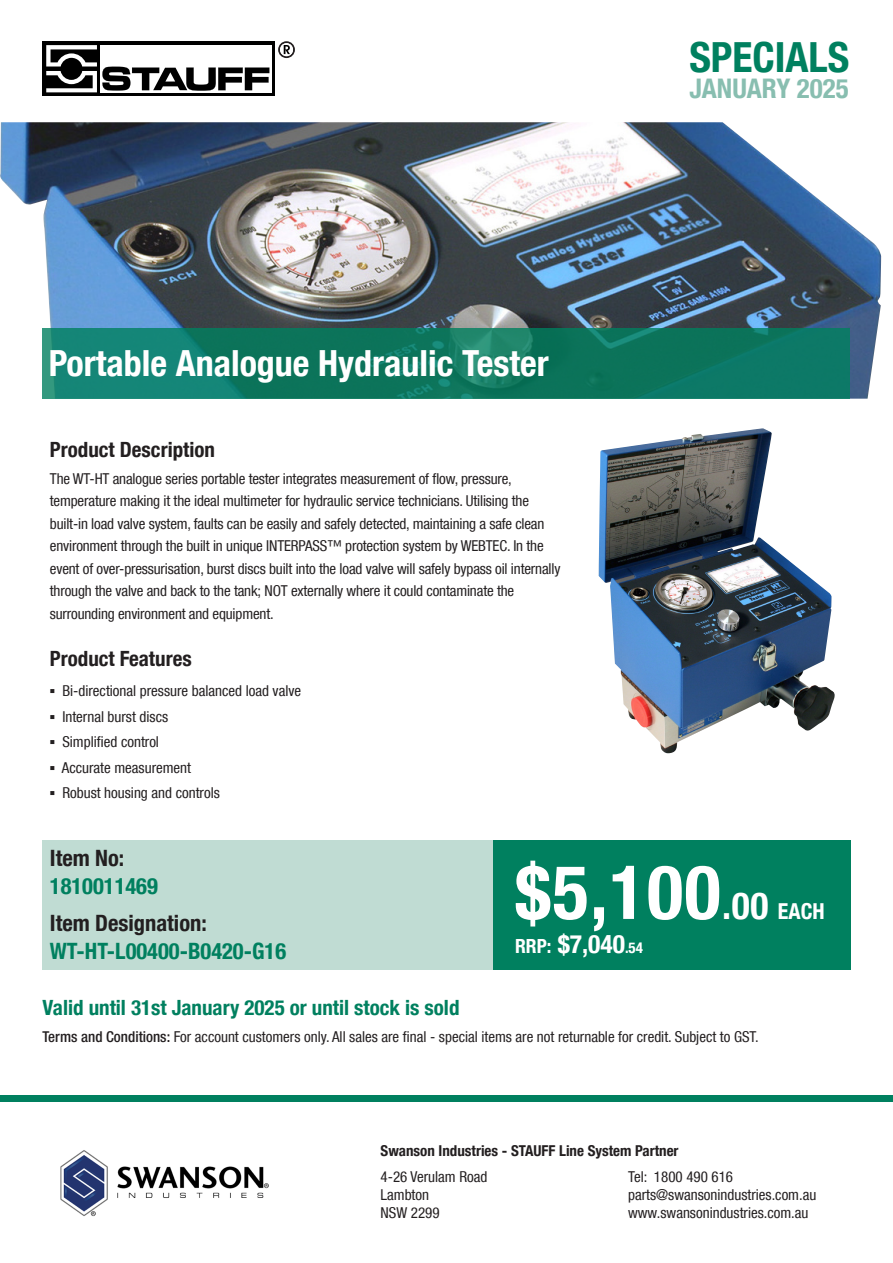
<style>
.page{position:relative;width:893px;height:1263px;background:#fff}
.page>*{position:absolute;margin:0;border:0;box-sizing:border-box;transform-origin:0 0}
.t1{font:700 condensed 75px "Helvetica Neue LT Com";color:#fff}
.t2{font:700 condensed 41.55px "Helvetica Neue LT Com";color:#00805f}
.t3{font:700 condensed 36px "Helvetica Neue LT Com";color:#fff}
.t4{font:700 condensed 27px "Helvetica Neue LT Com";color:#88beb0}
.t5{font:700 condensed 25.5px "Helvetica Neue LT Com";color:#fff}
.t6{font:700 condensed 22.5px "Helvetica Neue LT Com";color:#00805f}
.t7{font:700 condensed 22.5px "Helvetica Neue LT Com";color:#231f20}
.t8{font:700 condensed 21.9px "Helvetica Neue LT Com";color:#fff}
.t9{font:700 condensed 21px "Helvetica Neue LT Com";color:#00805f}
.t10{font:700 condensed 21px "Helvetica Neue LT Com";color:#231f20}
.t11{font:condensed 15px/22.5px "Helvetica Neue LT Com";letter-spacing:-.01em;color:#231f20}
.t12{font:700 condensed 15px "Helvetica Neue LT Com";color:#231f20}
.s1{font-family:"Arial";font-weight:700;font-stretch:normal}
.s2{font-size:37.5px}
.s3{font-size:19.5px}
.s4{font-size:15px}
.s5{font-weight:500}
</style>
<div class="page">
<div style="left:0;top:1095px;width:893px;height:7px;background:#00805f"></div>
<img style="left:60px;top:1150px;width:209px;height:67px">
<img style="left:598px;top:428px;width:237px;height:325px">
<svg style="left:278px;top:41px;width:17px;height:17px"></svg>
<svg style="left:42px;top:42px;width:233px;height:54px;background:#282828"></svg>
<svg style="left:46px;top:45px;width:223px;height:47px"></svg>
<img style="left:0;top:122px;width:881px;height:277px">
<svg style="left:42px;top:328px;width:807px;height:71px;background:#0f7a64"></svg>
<div style="left:42px;top:840px;width:481px;height:129px;background:#c0dcd3"></div>
<div style="left:493px;top:840px;width:358px;height:129px;background:#00805f"></div>
<h3 class="t3" style="left:49px;top:342px;width:502px">Portable Analogue Hydraulic Tester</h3>
<h3 class="t10" style="left:50px;top:437px;width:167px">Product Description</h3>
<p class="t11" style="left:50px;top:467px;width:512px">The WT-HT analogue series portable tester integrates measurement of flow, pressure, temperature making it the ideal multimeter for hydraulic service technicians. Utilising the built-in load valve system, faults can be easily and safely detected, maintaining a safe clean environment through the built in unique INTERPASS™ protection system by WEBTEC. In the event of over-pressurisation, burst discs built into the load valve will safely bypass oil internally through the valve and back to the tank; NOT externally where it could contaminate the surrounding environment and equipment.</p>
<h3 class="t10" style="left:50px;top:646px;width:143px">Product Features</h3>
<p class="t11" style="left:50px;top:679px;width:253px"><span class="s1">▪</span> Bi-directional pressure balanced load valve</p>
<p class="t11" style="left:50px;top:705px;width:120px"><span class="s1">▪</span> Internal burst discs</p>
<p class="t11" style="left:50px;top:730px;width:111px"><span class="s1">▪</span> Simplified control</p>
<p class="t11" style="left:50px;top:756px;width:143px"><span class="s1">▪</span> Accurate measurement</p>
<p class="t11" style="left:50px;top:781px;width:171px"><span class="s1">▪</span> Robust housing and controls</p>
<h2 class="t2" style="left:689px;top:33px;width:161px">SPECIALS</h2>
<h3 class="t4" style="left:689px;top:72px;width:161px">JANUARY 2025</h3>
<h3 class="t7" style="left:50px;top:845px;width:76px">Item No:</h3>
<h3 class="t6" style="left:50px;top:873px;width:109px">1810011469</h3>
<h3 class="t7" style="left:50px;top:910px;width:158px">Item Designation:</h3>
<h3 class="t6" style="left:50px;top:938px;width:238px">WT-HT-L00400-B0420-G16</h3>
<h1 class="t1" style="left:515px;top:847px;width:255px">$5,100<span class="s2">.00</span></h1>
<h3 class="t5" style="left:515px;top:928px;width:129px"><span class="s3">RRP:</span> $7,040<span class="s4">.54</span></h3>
<h3 class="t8" style="left:778px;top:898px;width:48px">EACH</h3>
<h3 class="t9" style="left:42px;top:995px;width:419px">Valid until 31st January 2025 or until stock is sold</h3>
<p class="t11" style="left:42px;top:1025px;width:718px"><span class="s5">Terms and Conditions:</span> For account customers only. All sales are final - special items are not returnable for credit. Subject to GST.</p>
<p class="t12" style="left:381px;top:1142px;width:300px">Swanson Industries - STAUFF Line System Partner</p>
<p class="t11" style="left:381px;top:1167px;width:108px;line-height:18px">4-26 Verulam Road<br>Lambton<br>NSW 2299</p>
<p class="t11" style="left:628px;top:1167px;width:190px;line-height:18px">Tel: 1800 490 616 parts@swansonindustries.com.au www.swansonindustries.com.au</p>
</div>
